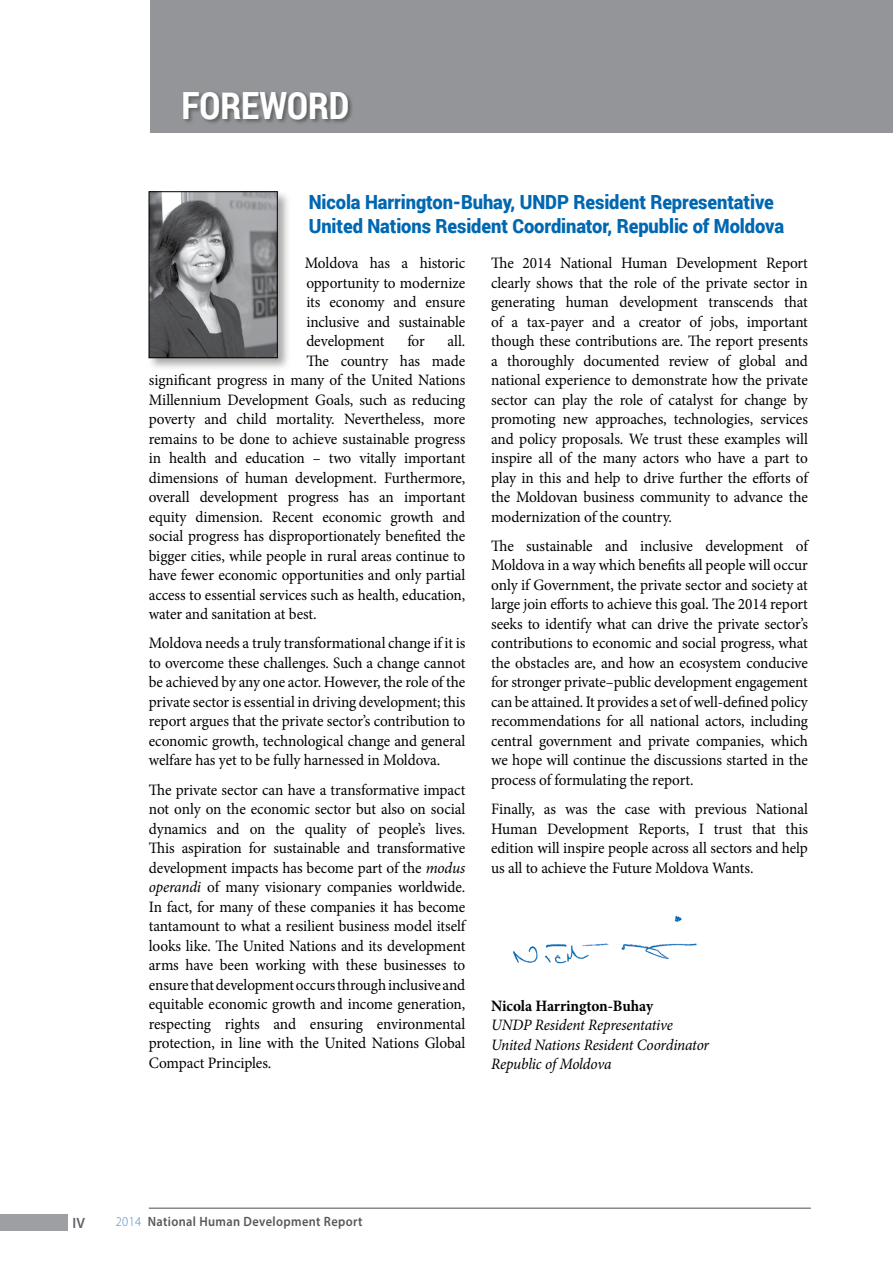
<style>
.page{position:relative;width:893px;height:1263px;background:#fff}
.page>*{position:absolute;margin:0;border:0;box-sizing:border-box;transform-origin:0 0}
.t1{font:700 37.5px "Roboto Condensed";color:#fff}
.t2{font:900 19.5px/24px "Roboto";letter-spacing:-.005em;color:#0067b1;scale:.94 1}
.t3{font:15.9px/19.5px "Minion Pro";letter-spacing:-.005em;color:#000;text-align:justify;scale:.96 1}
.t4{font:italic 15.9px/19.5px "Minion Pro";letter-spacing:-.015em;color:#000;scale:.96 1}
.t5{font:700 15.9px "Minion Pro";letter-spacing:-.005em;color:#000;scale:.96 1}
.t6{font:600 15px "Myriad Pro";color:#626466;scale:.96 1}
.t7{font:600 13.5px "Myriad Pro";letter-spacing:.03em;color:#58585b;scale:.92 1}
.s1{font-style:italic}
.s2{font-weight:300;color:#4e85c3}
</style>
<div class="page">
<div style="left:0;top:1214px;width:68px;height:16px;background:#9d9fa2"></div>
<hr style="left:149px;top:1208px;width:662px;height:1px;background:#4c4c4e">
<img style="left:513px;top:915px;width:184px;height:49px">
<div style="left:147px;top:190px;width:144px;height:182px;background:#000;opacity:.35"></div>
<img style="left:151px;top:193px;width:124px;height:163px">
<div style="left:149px;top:191px;width:128px;height:167px;border:1px solid #000"></div>
<div style="left:150px;top:0;width:743px;height:133px;background:#939598"></div>
<div style="left:182px;top:91px;width:172px;height:34px;background:#000;opacity:.35"></div>
<h1 class="t1" style="left:181px;top:79px;width:170px">FOREWORD</h1>
<p class="t2" style="left:309px;top:189px;width:507px">Nicola Harrington-Buhay, UNDP Resident Representative<br>United Nations Resident Coordinator, Republic of Moldova</p>
<p class="t3" style="left:491px;top:253px;width:332px">The 2014 National Human Development Report clearly shows that the role of the private sector in generating human development transcends that of a tax-payer and a creator of jobs, important though these contributions are. The report presents a thoroughly documented review of global and national experience to demonstrate how the private sector can play the role of catalyst for change by promoting new approaches, technologies, services and policy proposals. We trust these examples will inspire all of the many actors who have a part to play in this and help to drive further the efforts of the Moldovan business community to advance the modernization of the country.</p>
<p class="t3" style="left:491px;top:536px;width:332px">The sustainable and inclusive development of Moldova in a way which benefits all people will occur only if Government, the private sector and society at large join efforts to achieve this goal. The 2014 report seeks to identify what can drive the private sector’s contributions to economic and social progress, what the obstacles are, and how an ecosystem conducive for stronger private–public development engagement can be attained. It provides a set of well-defined policy recommendations for all national actors, including central government and private companies, which we hope will continue the discussions started in the process of formulating the report.</p>
<p class="t3" style="left:491px;top:799px;width:332px">Finally, as was the case with previous National Human Development Reports, I trust that this edition will inspire people across all sectors and help us all to achieve the Future Moldova Wants.</p>
<p class="t3" style="left:305px;top:253px;width:169px">Moldova has a historic opportunity to modernize its economy and ensure inclusive and sustainable development</p>
<p class="t3" style="left:407px;top:331px;width:20px">for</p>
<p class="t3" style="left:448px;top:331px;width:20px">all.</p>
<p class="t3" style="left:306px;top:351px;width:167px">The country has made</p>
<p class="t3" style="left:149px;top:370px;width:331px">significant progress in many of the United Nations</p>
<p class="t3" style="left:149px;top:390px;width:331px">Millennium Development Goals, such as reducing</p>
<p class="t3" style="left:149px;top:409px;width:331px">poverty and child mortality. Nevertheless, more</p>
<p class="t3" style="left:149px;top:429px;width:331px">remains to be done to achieve sustainable progress</p>
<p class="t3" style="left:149px;top:448px;width:331px">in health and education – two vitally important</p>
<p class="t3" style="left:149px;top:468px;width:331px">dimensions of human development. Furthermore,</p>
<p class="t3" style="left:149px;top:487px;width:331px">overall development progress has an important</p>
<p class="t3" style="left:149px;top:507px;width:331px">equity dimension. Recent economic growth and</p>
<p class="t3" style="left:149px;top:526px;width:331px">social progress has disproportionately benefited the</p>
<p class="t3" style="left:149px;top:546px;width:331px">bigger cities, while people in rural areas continue to</p>
<p class="t3" style="left:149px;top:565px;width:331px">have fewer economic opportunities and only partial</p>
<p class="t3" style="left:149px;top:585px;width:331px">access to essential services such as health, education,</p>
<p class="t3" style="left:149px;top:604px;width:176px">water and sanitation at best.</p>
<p class="t3" style="left:149px;top:634px;width:331px">Moldova needs a truly transformational change if it is to overcome these challenges. Such a change cannot be achieved by any one actor. However, the role of the private sector is essential in driving development; this report argues that the private sector’s contribution to economic growth, technological change and general welfare has yet to be fully harnessed in Moldova.</p>
<p class="t3" style="left:149px;top:780px;width:331px">The private sector can have a transformative impact not only on the economic sector but also on social dynamics and on the quality of people’s lives.<br>This aspiration for sustainable and transformative development impacts has become part of the <span class="s1">modus operandi</span> of many visionary companies worldwide.<br>In fact, for many of these companies it has become tantamount to what a resilient business model itself looks like. The United Nations and its development arms have been working with these businesses to ensure that development occurs through inclusive and equitable economic growth and income generation, respecting rights and ensuring environmental protection, in line with the United Nations Global Compact Principles.</p>
<p class="t5" style="left:491px;top:994px;width:170px">Nicola Harrington-Buhay</p>
<p class="t4" style="left:491px;top:1016px;width:229px">UNDP Resident Representative<br>United Nations Resident Coordinator<br>Republic of Moldova</p>
<p class="t6" style="left:73px;top:1213px;width:14px">IV</p>
<p class="t7" style="left:116px;top:1212px;width:270px"><span class="s2">2014</span> National Human Development Report</p>
</div>
